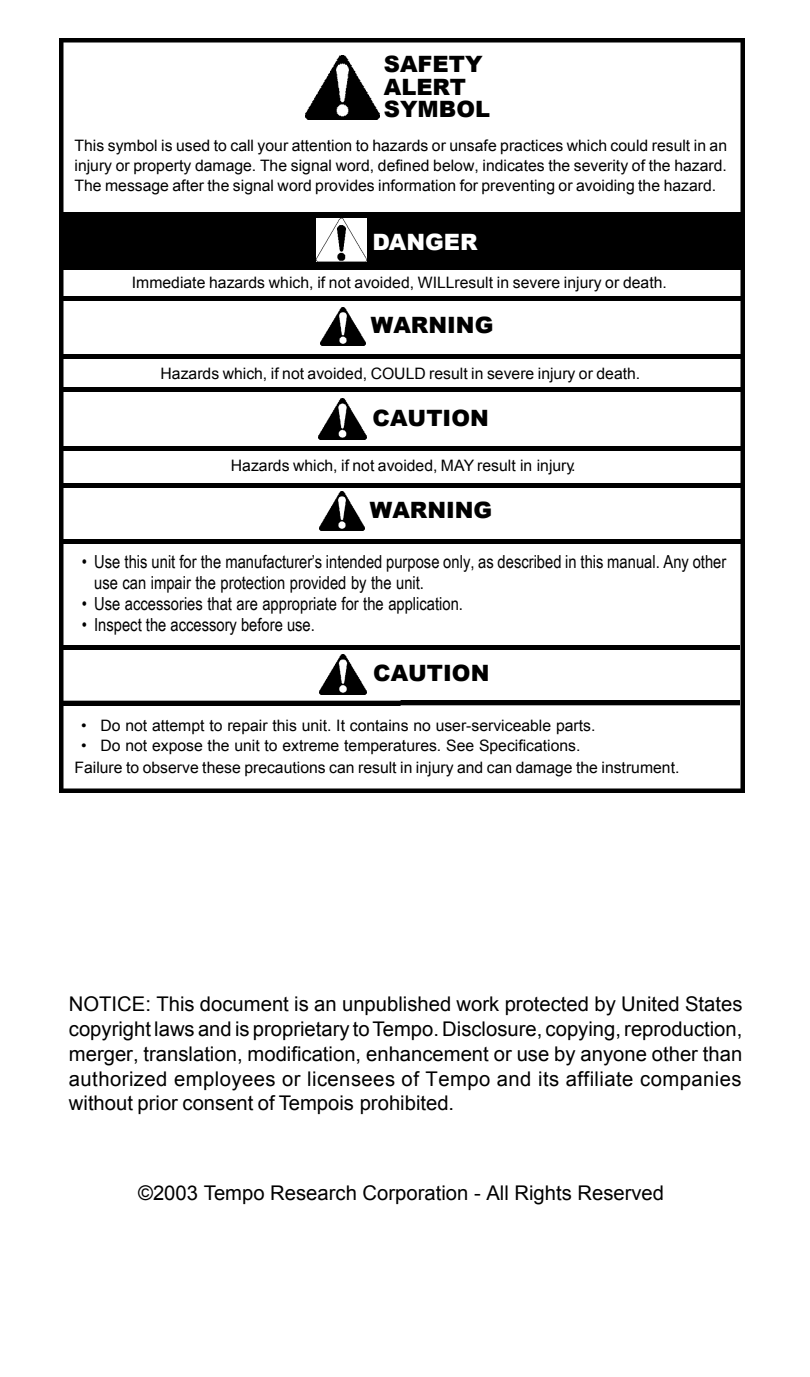
<style>
.page{position:relative;width:810px;height:1377px;background:#fff}
.page>*{position:absolute;margin:0;border:0;box-sizing:border-box;transform-origin:0 0}
.t1{font:900 22.5px/22.5px "Arial";color:#000}
.t2{font:900 22.5px "Arial";color:#fff}
.t3{font:20.25px/24.8px "Arial MS";color:#000;text-align:justify}
.t4{font:18px/20.7px "Arial Narrow";color:#000}
.t5{font:15.75px/20.2px "Arial MS";color:#000;text-align:justify}
</style>
<div class="page">
<img style="left:59px;top:39px;width:685px;height:754px">
<div style="left:59px;top:212px;width:685px;height:58px;background:#000"></div>
<svg style="left:305px;top:51px;width:74px;height:72px"></svg>
<img style="left:305px;top:56px;width:74px;height:63px">
<div style="left:59px;top:296px;width:685px;height:5px;background:#000"></div>
<div style="left:59px;top:354px;width:685px;height:5px;background:#000"></div>
<hr style="left:59px;top:388px;width:685px;height:4px;background:#000">
<hr style="left:59px;top:447px;width:685px;height:4px;background:#000">
<img style="left:317px;top:219px;width:50px;height:43px">
<img style="left:320px;top:307px;width:46px;height:39px">
<img style="left:319px;top:399px;width:47px;height:40px">
<div style="left:63px;top:539px;width:678px;height:5px;background:#000"></div>
<div style="left:64px;top:645px;width:676px;height:5px;background:#000"></div>
<img style="left:61px;top:700px;width:678px;height:5px">
<img style="left:320px;top:492px;width:44px;height:38px">
<img style="left:320px;top:654px;width:46px;height:41px">
<div style="left:59px;top:483px;width:685px;height:5px;background:#000"></div>
<h1 class="t1" style="left:384px;top:52px;width:108px">SAFETY<br>ALERT<br>SYMBOL</h1>
<p class="t5" style="left:75px;top:135px;width:654px">This symbol is used to call your attention to hazards or unsafe practices which could result in an injury or property damage. The signal word, defined below, indicates the severity of the hazard.<br>The message after the signal word provides information for preventing or avoiding the hazard.</p>
<h1 class="t2" style="left:373px;top:225px;width:107px">DANGER</h1>
<p class="t5" style="left:132px;top:272px;width:536px">Immediate hazards which, if not avoided, WILLresult in severe injury or death.</p>
<h1 class="t1" style="left:371px;top:313px;width:124px">WARNING</h1>
<p class="t5" style="left:161px;top:363px;width:481px">Hazards which, if not avoided, COULD result in severe injury or death.</p>
<h1 class="t1" style="left:373px;top:406px;width:118px">CAUTION</h1>
<p class="t5" style="left:231px;top:456px;width:346px">Hazards which, if not avoided, MAY result in injury.</p>
<h1 class="t1" style="left:370px;top:497px;width:124px">WARNING</h1>
<p class="t4" style="left:94px;top:551px;width:634px;text-indent:-12px">• Use this unit for the manufacturer’s intended purpose only, as described in this manual. Any other use can impair the protection provided by the unit.</p>
<p class="t4" style="left:82px;top:593px;width:383px">• Use accessories that are appropriate for the application.</p>
<p class="t4" style="left:82px;top:614px;width:235px">• Inspect the accessory before use.</p>
<h1 class="t1" style="left:373px;top:661px;width:118px">CAUTION</h1>
<p class="t5" style="left:81px;top:715px;width:516px">• Do not attempt to repair this unit. It contains no user-serviceable parts.</p>
<p class="t5" style="left:75px;top:734px;width:606px;line-height:22.1px;text-indent:7px">• Do not expose the unit to extreme temperatures. See Specifications.<br>Failure to observe these precautions can result in injury and can damage the instrument.</p>
<p class="t3" style="left:69px;top:992px;width:675px">NOTICE: This document is an unpublished work protected by United States copyright laws and is proprietary to Tempo. Disclosure, copying, reproduction, merger, translation, modification, enhancement or use by anyone other than authorized employees or licensees of Tempo and its affiliate companies without prior consent of Tempois prohibited.</p>
<p class="t3" style="left:138px;top:1181px;width:528px">©2003 Tempo Research Corporation - All Rights Reserved</p>
</div>
